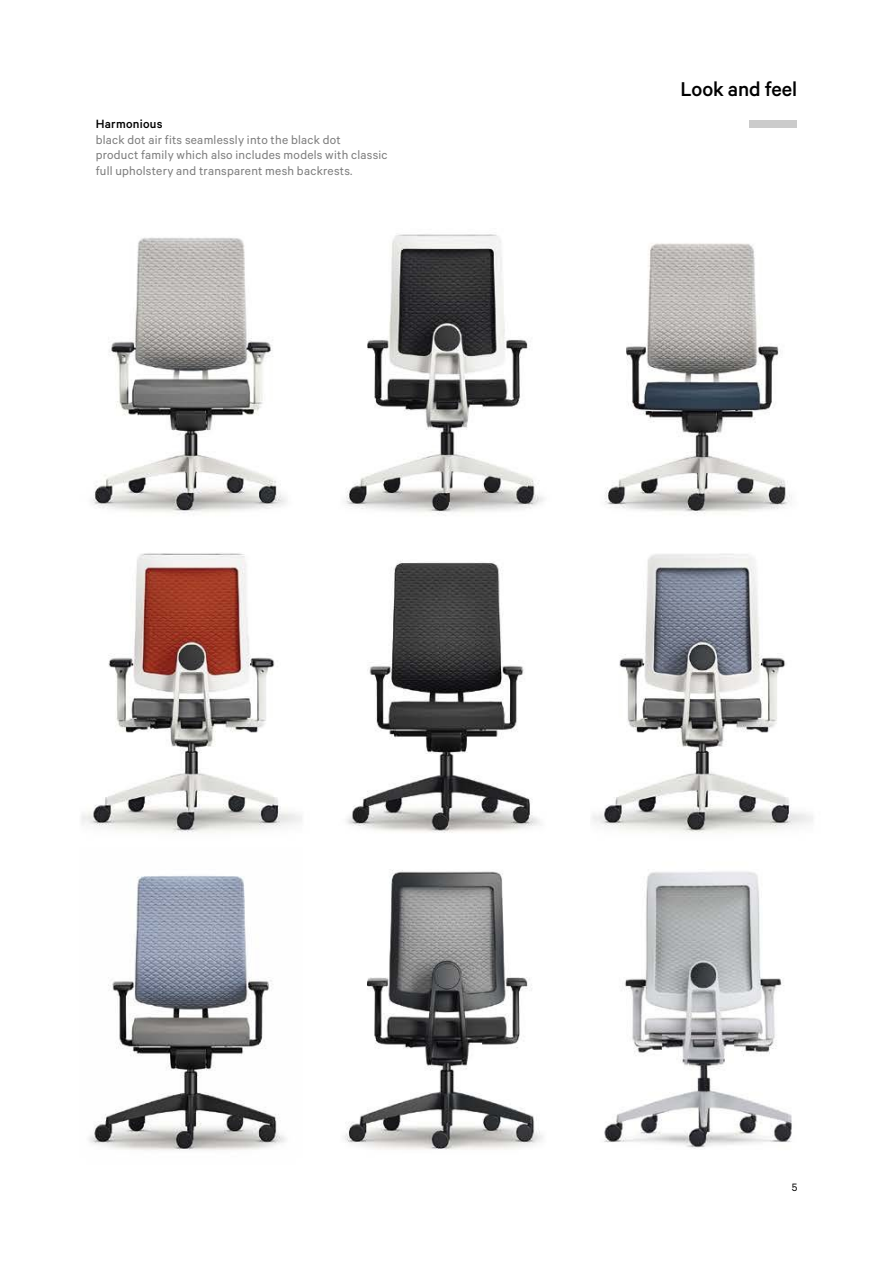
<style>
.page{position:relative;width:893px;height:1263px;background:#fff}
.page>*{position:absolute;margin:0;border:0;box-sizing:border-box;transform-origin:0 0}
.t1{font:500 22.5px "Calibre";letter-spacing:-.005em;color:#000}
.t2{font:13.5px/15.9px "Calibre";letter-spacing:.02em;color:#7c7c7c}
.t3{font:500 13.5px "Calibre";letter-spacing:.02em;color:#000}
.t4{font:12px "Calibre";color:#000}
</style>
<div class="page">
<img style="left:81px;top:234px;width:732px;height:916px">
<div style="left:749px;top:120px;width:48px;height:8px;background:#cbcbcb"></div>
<p class="t3" style="left:96px;top:115px;width:69px">Harmonious</p>
<p class="t2" style="left:96px;top:131px;width:293px">black dot air fits seamlessly into the black dot<br>product family which also includes models with classic full upholstery and transparent mesh backrests.</p>
<h1 class="t1" style="left:680px;top:76px;width:118px">Look and feel</h1>
<p class="t4" style="left:792px;top:1180px;width:7px">5</p>
</div>
